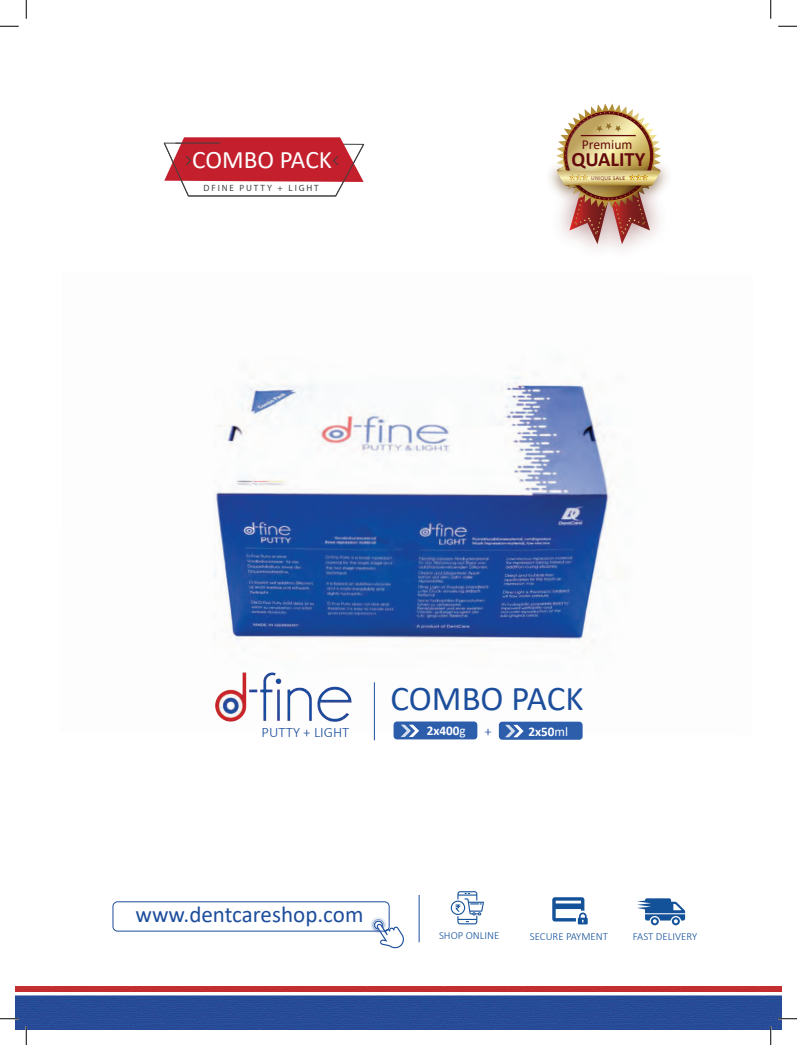
<style>
.page{position:relative;width:797px;height:1045px;background:#fff}
.page>*{position:absolute;margin:0;border:0;box-sizing:border-box;transform-origin:0 0}
.t1{font:34.75px "Calibri";color:#1d4e9c}
.t2{font:25.25px "Calibri";color:#fff}
.t3{font:23px "Calibri";color:#1d4e9c}
.t4{font:700 20.38px "Calibri";color:#640b0d}
.t5{font:300 14.38px "Calibri";color:#1d4e9c}
.t6{font:13.62px "Calibri";color:#640b0d}
.t7{font:700 13.25px "Calibri";color:#fff}
.t8{font:700 13.12px "Calibri";color:#fff}
.t9{font:300 10.88px "Calibri";color:#135199}
.t10{font:9.12px "Roboto";letter-spacing:.2em;color:#414040}
.t11{font:700 5.5px "B Preplay";letter-spacing:.05em;color:#640b0d}
.s1{font-weight:400}
</style>
<div class="page">
<svg style="left:370px;top:917px;width:34px;height:23px"></svg>
<img style="left:214px;top:376px;width:396px;height:358px">
<div style="left:112px;top:901px;width:277px;height:30px;border:1px solid #1d4e9d;border-radius:5px"></div>
<svg style="left:552px;top:897px;width:35px;height:27px"></svg>
<svg style="left:451px;top:891px;width:33px;height:33px"></svg>
<svg style="left:637px;top:898px;width:48px;height:27px"></svg>
<hr style="left:419px;top:895px;width:1px;height:47px;background:#1d4e9d">
<svg style="left:163px;top:137px;width:202px;height:60px"></svg>
<hr style="left:176px;top:143px;width:44px;height:1px;background:#414040">
<img style="left:214px;top:666px;width:146px;height:61px">
<hr style="left:374px;top:682px;width:1px;height:58px;background:#1d4e9d">
<div style="left:393px;top:721px;width:84px;height:18px;background:#2d5eac;border-radius:4px"></div>
<svg style="left:401px;top:724px;width:18px;height:13px"></svg>
<div style="left:499px;top:721px;width:83px;height:19px;background:#2d5eac;border-radius:4px"></div>
<svg style="left:505px;top:725px;width:18px;height:12px"></svg>
<img style="left:16px;top:940px;width:765px;height:89px">
<img style="left:554px;top:103px;width:108px;height:141px">
<hr style="left:580px;top:135px;width:55px;height:1px;background:#640b0d">
<svg style="left:778px;top:25px;width:19px;height:2px"></svg>
<svg style="left:0;top:1018px;width:19px;height:1px"></svg>
<svg style="left:778px;top:1018px;width:19px;height:1px"></svg>
<svg style="left:0;top:0;width:27px;height:27px"></svg>
<svg style="left:25px;top:1026px;width:2px;height:19px"></svg>
<svg style="left:770px;top:0;width:1px;height:19px"></svg>
<svg style="left:770px;top:1026px;width:1px;height:19px"></svg>
<h2 class="t2" style="left:192px;top:142px;width:141px">COMBO PACK</h2>
<p class="t10" style="left:204px;top:183px;width:116px">DFINE PUTTY + LIGHT</p>
<p class="t6" style="left:582px;top:135px;width:52px">Premium</p>
<h3 class="t4" style="left:571px;top:144px;width:76px">QUALITY</h3>
<p class="t11" style="left:591px;top:175px;width:35px">UNIQUE SALE</p>
<h3 class="t5" style="left:261px;top:723px;width:89px">PUTTY + LIGHT</h3>
<h1 class="t1" style="left:390px;top:674px;width:194px">COMBO PACK</h1>
<p class="t8" style="left:426px;top:722px;width:40px">2x400<span class="s1">g</span></p>
<h3 class="t5" style="left:484px;top:722px;width:9px">+</h3>
<p class="t7" style="left:528px;top:722px;width:41px">2x50<span class="s1">ml</span></p>
<h3 class="t3" style="left:135px;top:898px;width:229px">www.dentcareshop.com</h3>
<p class="t9" style="left:439px;top:929px;width:62px">SHOP ONLINE</p>
<p class="t9" style="left:530px;top:929px;width:80px">SECURE PAYMENT</p>
<p class="t9" style="left:633px;top:930px;width:66px">FAST DELIVERY</p>
</div>
